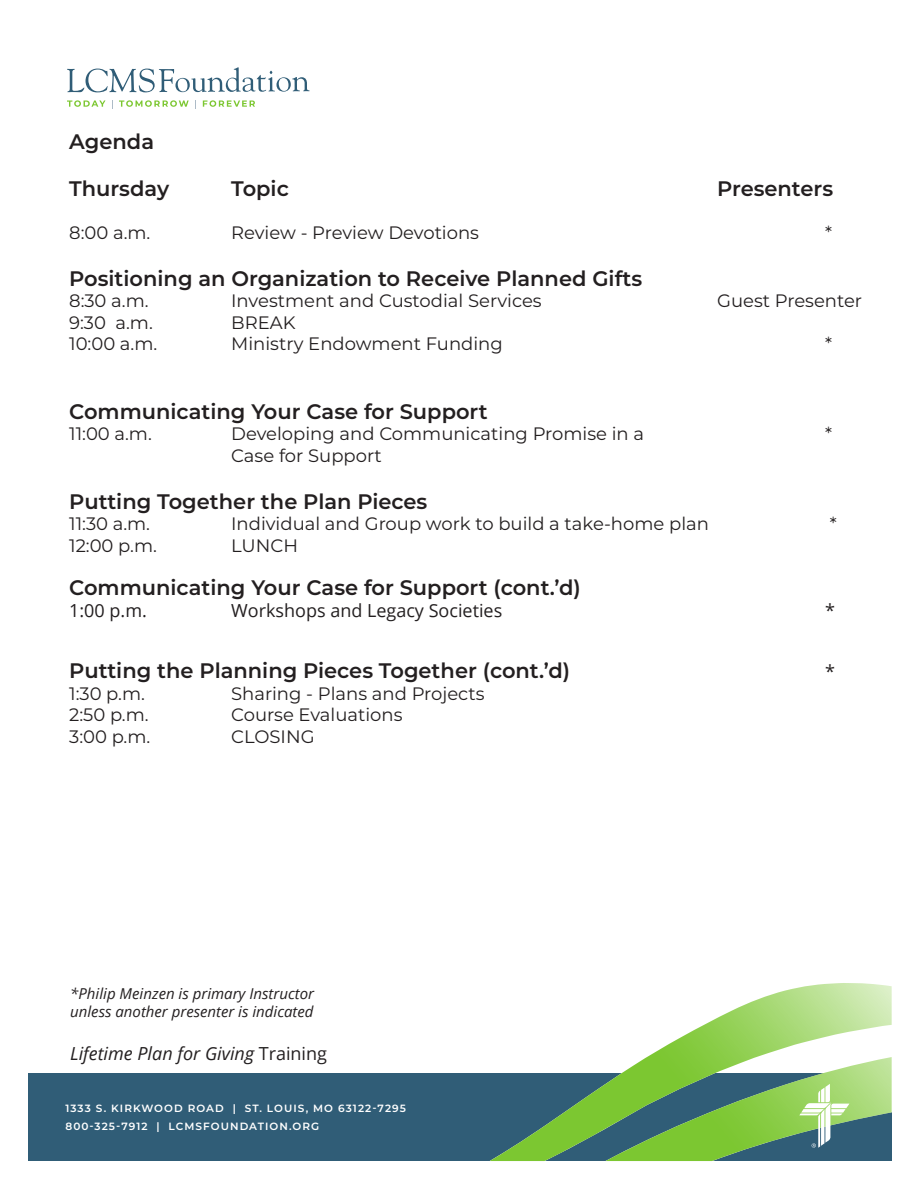
<style>
.page{position:relative;width:918px;height:1188px;background:#fff}
.page>*{position:absolute;margin:0;border:0;box-sizing:border-box;transform-origin:0 0}
.t1{font:600 21px "Montserrat";color:#231f20}
.t2{font:18px "Montserrat";color:#231f20}
.t3{font:18px "Open Sans";color:#231f20}
.t4{font:italic 18px "Open Sans";color:#231f20}
.t5{font:italic 15px/18px "Open Sans";color:#231f20}
.t6{font:600 10.5px/18px "Montserrat";letter-spacing:.1em;color:#fff}
.s1{font-style:normal}
</style>
<div class="page">
<div style="left:28px;top:1073px;width:864px;height:88px;background:#305d77"></div>
<svg style="left:490px;top:983px;width:402px;height:178px"></svg>
<svg style="left:799px;top:1084px;width:50px;height:64px"></svg>
<svg style="left:67px;top:67px;width:243px;height:25px"></svg>
<svg style="left:67px;top:100px;width:39px;height:7px"></svg>
<svg style="left:119px;top:100px;width:70px;height:7px"></svg>
<svg style="left:203px;top:100px;width:52px;height:7px"></svg>
<p class="t1" style="left:69px;top:127px;width:86px">Agenda</p>
<p class="t1" style="left:69px;top:173px;width:102px">Thursday</p>
<p class="t1" style="left:231px;top:173px;width:59px">Topic</p>
<p class="t1" style="left:717px;top:173px;width:118px">Presenters</p>
<p class="t2" style="left:69px;top:220px;width:83px">8:00 a.m.</p>
<p class="t2" style="left:231px;top:220px;width:249px">Review ‐ Preview Devotions</p>
<p class="t2" style="left:825px;top:220px;width:8px">*</p>
<p class="t1" style="left:69px;top:263px;width:574px">Positioning an Organization to Receive Planned Gifts</p>
<p class="t2" style="left:69px;top:288px;width:81px">8:30 a.m.</p>
<p class="t2" style="left:231px;top:288px;width:312px">Investment and Custodial Services</p>
<p class="t2" style="left:717px;top:288px;width:147px">Guest Presenter</p>
<p class="t2" style="left:69px;top:310px;width:85px">9:30 a.m.</p>
<p class="t2" style="left:231px;top:310px;width:66px">BREAK</p>
<p class="t2" style="left:69px;top:332px;width:90px">10:00 a.m.</p>
<p class="t2" style="left:231px;top:332px;width:273px">Ministry Endowment Funding</p>
<p class="t2" style="left:825px;top:332px;width:8px">*</p>
<p class="t1" style="left:69px;top:397px;width:420px">Communicating Your Case for Support</p>
<p class="t2" style="left:69px;top:422px;width:84px">11:00 a.m.</p>
<p class="t2" style="left:231px;top:422px;width:414px">Developing and Communicating Promise in a</p>
<p class="t2" style="left:825px;top:422px;width:8px">*</p>
<p class="t2" style="left:231px;top:443px;width:152px">Case for Support</p>
<p class="t1" style="left:69px;top:487px;width:360px">Putting Together the Plan Pieces</p>
<p class="t2" style="left:69px;top:512px;width:82px">11:30 a.m.</p>
<p class="t2" style="left:231px;top:512px;width:479px">Individual and Group work to build a take‐home plan</p>
<p class="t2" style="left:830px;top:512px;width:8px">*</p>
<p class="t2" style="left:69px;top:533px;width:89px">12:00 p.m.</p>
<p class="t2" style="left:231px;top:533px;width:68px">LUNCH</p>
<p class="t1" style="left:69px;top:573px;width:513px">Communicating Your Case for Support (cont.’d)</p>
<p class="t3" style="left:69px;top:598px;width:79px">1:00 p.m.</p>
<p class="t3" style="left:231px;top:598px;width:273px">Workshops and Legacy Societies</p>
<p class="t3" style="left:825px;top:598px;width:11px">*</p>
<p class="t1" style="left:69px;top:656px;width:502px">Putting the Planning Pieces Together (cont.’d)</p>
<p class="t3" style="left:825px;top:659px;width:11px">*</p>
<p class="t2" style="left:69px;top:681px;width:77px">1:30 p.m.</p>
<p class="t2" style="left:231px;top:681px;width:255px">Sharing ‐ Plans and Projects</p>
<p class="t2" style="left:69px;top:702px;width:81px">2:50 p.m.</p>
<p class="t2" style="left:231px;top:702px;width:173px">Course Evaluations</p>
<p class="t2" style="left:69px;top:724px;width:83px">3:00 p.m.</p>
<p class="t2" style="left:231px;top:724px;width:85px">CLOSING</p>
<p class="t5" style="left:70px;top:984px;width:245px">*Philip Meinzen is primary Instructor unless another presenter is indicated</p>
<p class="t4" style="left:70px;top:1041px;width:258px">Lifetime Plan for Giving <span class="s1">Training</span></p>
<p class="t6" style="left:65px;top:1099px;width:342px">1333 S. KIRKWOOD ROAD | ST. LOUIS, MO 63122-7295<br>800-325-7912 | LCMSFOUNDATION.ORG</p>
</div>
